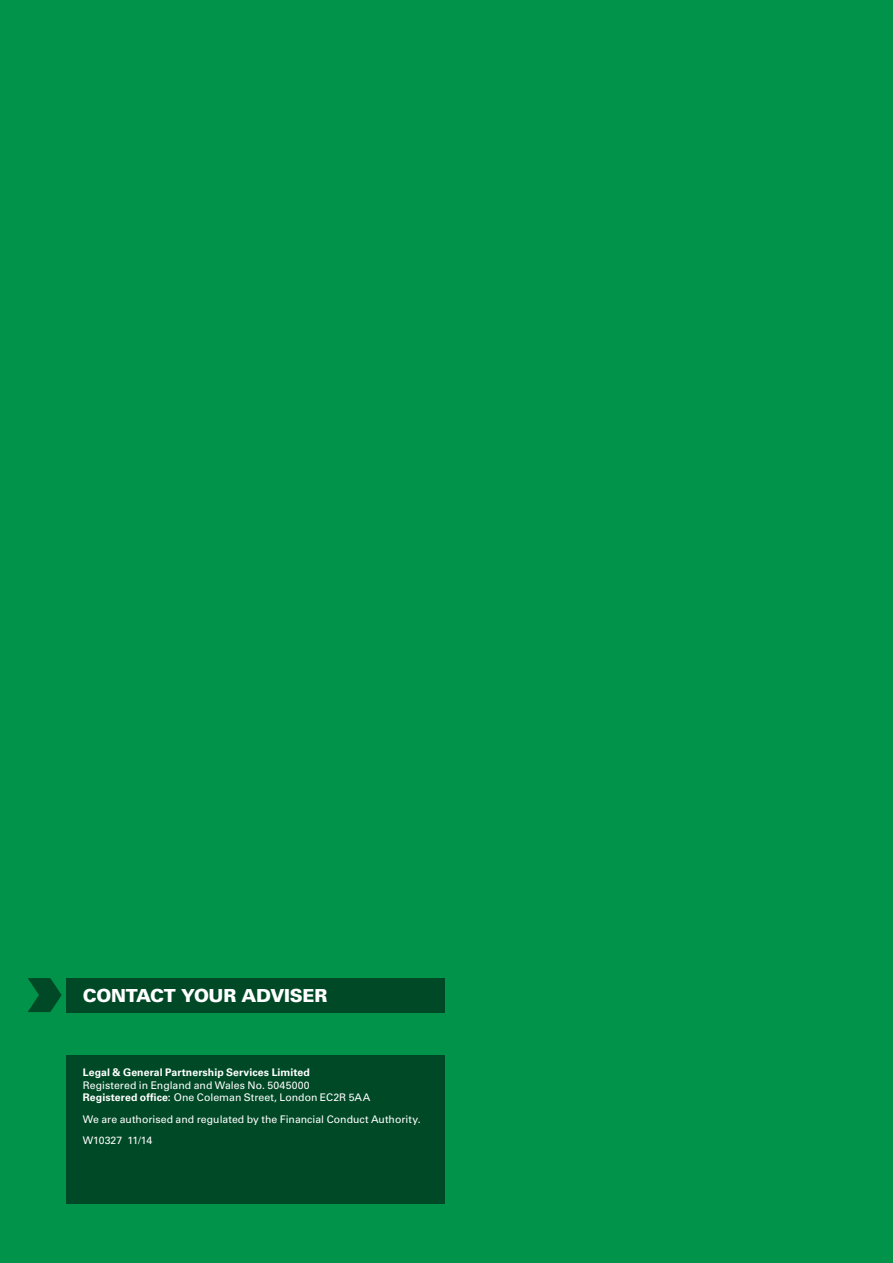
<style>
.page{position:relative;width:893px;height:1263px;background:#009349}
.page>*{position:absolute;margin:0;border:0;box-sizing:border-box;transform-origin:0 0}
.t1{font:900 18px "Univers LT";letter-spacing:-.02em;color:#fff}
.t2{font:10.5px/12.8px "Univers LT";color:#fff}
.t3{font:700 10.5px "Univers LT";letter-spacing:.005em;color:#fff}
.s1{font-weight:700}
</style>
<div class="page">
<div style="left:66px;top:1054px;width:378px;height:149px;background:#004926"></div>
<div style="left:66px;top:978px;width:378px;height:34px;background:#004926"></div>
<svg style="left:28px;top:978px;width:34px;height:34px"></svg>
<h1 class="t1" style="left:83px;top:984px;width:246px">CONTACT YOUR ADVISER</h1>
<p class="t3" style="left:83px;top:1066px;width:229px">Legal &amp; General Partnership Services Limited</p>
<p class="t2" style="left:83px;top:1078px;width:289px">Registered in England and Wales No. 5045000<br><span class="s1">Registered office:</span> One Coleman Street, London EC2R 5AA</p>
<p class="t2" style="left:83px;top:1108px;width:339px;line-height:21.3px">We are authorised and regulated by the Financial Conduct Authority.<br>W10327 11/14</p>
</div>
